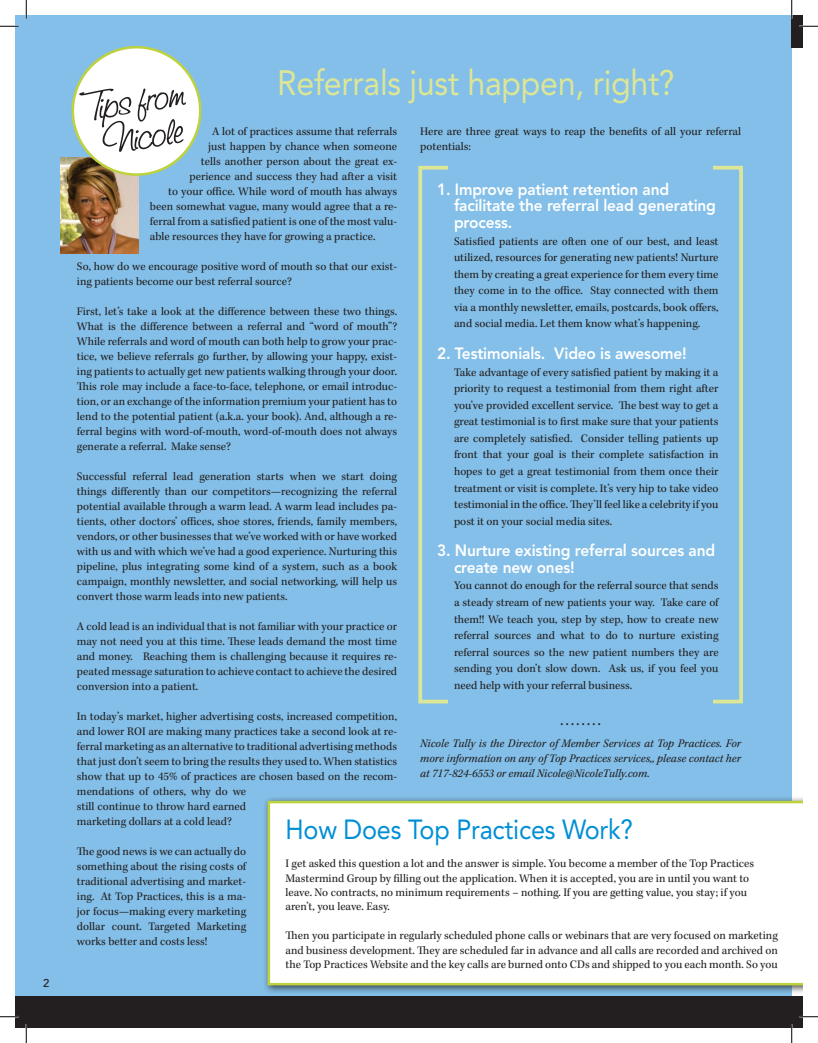
<style>
.page{position:relative;width:818px;height:1043px;background:#fff}
.page>*{position:absolute;margin:0;border:0;box-sizing:border-box;transform-origin:0 0}
.t1{font:35px "Avenir LT Std";letter-spacing:-.01em;color:#dce695;scale:.92 1}
.t2{font:27.5px "Avenir LT Std";letter-spacing:-.01em;color:#008fd5;scale:.92 1}
.t3{font:800 16.25px/16.5px "Avenir LT Std";letter-spacing:-.01em;color:#fff;scale:.95 1}
.t4{font:11.88px/15px "Kepler Std";color:#231f20;text-align:justify}
.t5{font:italic 11.88px/15px "Kepler Std";color:#231f20;text-align:justify}
.t6{font:700 11.88px "Kepler Std";color:#231f20}
.t7{font:500 11.25px "Avenir LT Std";color:#231f20}
</style>
<div class="page">
<div style="left:15px;top:15px;width:776px;height:990px;background:#83bfe8"></div>
<div style="left:15px;top:996px;width:787px;height:32px;background:#231f20"></div>
<div style="left:791px;top:15px;width:11px;height:33px;background:#231f20"></div>
<img style="left:60px;top:158px;width:79px;height:95px">
<svg style="left:68px;top:46px;width:134px;height:133px"></svg>
<div style="left:262px;top:795px;width:540px;height:198px;background:#231f20;opacity:.75"></div>
<div style="left:267px;top:800px;width:535px;height:185px;background:#fff"></div>
<div style="left:418px;top:166px;width:324px;height:537px;border:4px solid #dce695"></div>
<div style="left:448px;top:158px;width:265px;height:557px;background:#83bfe8"></div>
<svg style="left:0;top:25px;width:19px;height:2px"></svg>
<svg style="left:799px;top:25px;width:19px;height:2px"></svg>
<svg style="left:0;top:1016px;width:19px;height:1px"></svg>
<svg style="left:799px;top:1015px;width:19px;height:2px"></svg>
<svg style="left:25px;top:0;width:2px;height:19px"></svg>
<svg style="left:25px;top:1024px;width:2px;height:18px"></svg>
<svg style="left:791px;top:0;width:1px;height:19px"></svg>
<svg style="left:790px;top:1024px;width:2px;height:18px"></svg>
<p class="t7" style="left:43px;top:976px;width:8px">2</p>
<h1 class="t1" style="left:277px;top:63px;width:433px">Referrals just happen, right?</h1>
<p class="t4" style="left:212px;top:124px;width:187px">A lot of practices assume that referrals</p>
<p class="t4" style="left:208px;top:139px;width:190px">just happen by chance when someone</p>
<p class="t4" style="left:201px;top:154px;width:198px">tells another person about the great ex-</p>
<p class="t4" style="left:189px;top:169px;width:209px">perience and success they had after a visit</p>
<p class="t4" style="left:168px;top:184px;width:230px">to your office. While word of mouth has always</p>
<p class="t4" style="left:150px;top:199px;width:249px">been somewhat vague, many would agree that a re-</p>
<p class="t4" style="left:150px;top:214px;width:249px">ferral from a satisfied patient is one of the most valu-</p>
<p class="t4" style="left:150px;top:229px;width:227px">able resources they have for growing a practice.</p>
<p class="t4" style="left:77px;top:259px;width:321px">So, how do we encourage positive word of mouth so that our exist&shy;ing patients become our best referral source?</p>
<p class="t4" style="left:77px;top:304px;width:322px">First, let’s take a look at the difference between these two things.<br>What is the difference between a referral and “word of mouth”?<br>While referrals and word of mouth can both help to grow your prac&shy;tice, we believe referrals go further, by allowing your happy, exist&shy;ing patients to actually get new patients walking through your door.<br>This role may include a face-to-face, telephone, or email introduc&shy;tion, or an exchange of the information premium your patient has to lend to the potential patient (a.k.a. your book). And, although a re&shy;ferral begins with word-of-mouth, word-of-mouth does not always generate a referral. Make sense?</p>
<p class="t4" style="left:77px;top:469px;width:322px">Successful referral lead generation starts when we start doing things differently than our competitors—recognizing the referral potential available through a warm lead. A warm lead includes pa&shy;tients, other doctors’ offices, shoe stores, friends, family members, vendors, or other businesses that we’ve worked with or have worked with us and with which we’ve had a good experience. Nurturing this pipeline, plus integrating some kind of a system, such as a book campaign, monthly newsletter, and social networking, will help us convert those warm leads into new patients.</p>
<p class="t4" style="left:77px;top:619px;width:322px">A cold lead is an individual that is not familiar with your practice or may not need you at this time. These leads demand the most time and money. Reaching them is challenging because it requires re&shy;peated message saturation to achieve contact to achieve the desired conversion into a patient.</p>
<p class="t4" style="left:77px;top:709px;width:322px;text-align:left">In today’s market, higher advertising costs, increased competition, and lower ROI are making many practices take a second look at re&shy;ferral marketing as an alternative to traditional advertising methods that just don’t seem to bring the results they used to. When statistics show that up to 45% of practices are chosen based on the recom&shy;mendations of others, why do we<br>still continue to throw hard earned<br>marketing dollars at a cold lead?</p>
<p class="t4" style="left:77px;top:844px;width:171px">The good news is we can actually do something about the rising costs of traditional advertising and market&shy;ing. At Top Practices, this is a ma&shy;jor focus—making every marketing dollar count. Targeted Marketing works better and costs less!</p>
<p class="t4" style="left:420px;top:124px;width:322px">Here are three great ways to reap the benefits of all your referral potentials:</p>
<h3 class="t3" style="left:454px;top:181px;width:277px;text-indent:-17px">1. Improve patient retention and facilitate the referral lead generating process.</h3>
<p class="t4" style="left:454px;top:233px;width:266px;line-height:16.6px">Satisfied patients are often one of our best, and least utilized, resources for generating new patients! Nurture them by creating a great experience for them every time they come in to the office. Stay connected with them via a monthly newsletter, emails, postcards, book offers, and social media. Let them know what’s happening.</p>
<h3 class="t3" style="left:437px;top:345px;width:264px">2. Testimonials. Video is awesome!</h3>
<p class="t4" style="left:454px;top:364px;width:266px;line-height:16.6px">Take advantage of every satisfied patient by making it a priority to request a testimonial from them right after you’ve provided excellent service. The best way to get a great testimonial is to first make sure that your patients are completely satisfied. Consider telling patients up front that your goal is their complete satisfaction in hopes to get a great testimonial from them once their treatment or visit is complete. It’s very hip to take video testimonial in the office. They’ll feel like a celebrity if you post it on your social media sites.</p>
<h3 class="t3" style="left:454px;top:542px;width:276px;text-indent:-17px">3. Nurture existing referral sources and create new ones!</h3>
<p class="t4" style="left:454px;top:578px;width:266px;line-height:16.6px">You cannot do enough for the referral source that sends a steady stream of new patients your way. Take care of them!! We teach you, step by step, how to create new referral sources and what to do to nurture existing referral sources so the new patient numbers they are sending you don’t slow down. Ask us, if you feel you need help with your referral business.</p>
<p class="t6" style="left:560px;top:714px;width:42px">. . . . . . . .</p>
<p class="t5" style="left:420px;top:736px;width:322px">Nicole Tully is the Director of Member Services at Top Practices. For more information on any of Top Practices services,, please contact her at 717-824-6553 or email Nicole@NicoleTully.com.</p>
<h2 class="t2" style="left:285px;top:813px;width:379px">How Does Top Practices Work?</h2>
<p class="t4" style="left:285px;top:856px;width:470px;line-height:14.4px;text-align:left">I get asked this question a lot and the answer is simple. You become a member of the Top Practices Mastermind Group by filling out the application. When it is accepted, you are in until you want to leave. No contracts, no minimum requirements – nothing. If you are getting value, you stay; if you aren’t, you leave. Easy.</p>
<p class="t4" style="left:285px;top:928px;width:494px;line-height:14.4px">Then you participate in regularly scheduled phone calls or webinars that are very focused on marketing and business development. They are scheduled far in advance and all calls are recorded and archived on the Top Practices Website and the key calls are burned onto CDs and shipped to you each month. So you</p>
</div>
